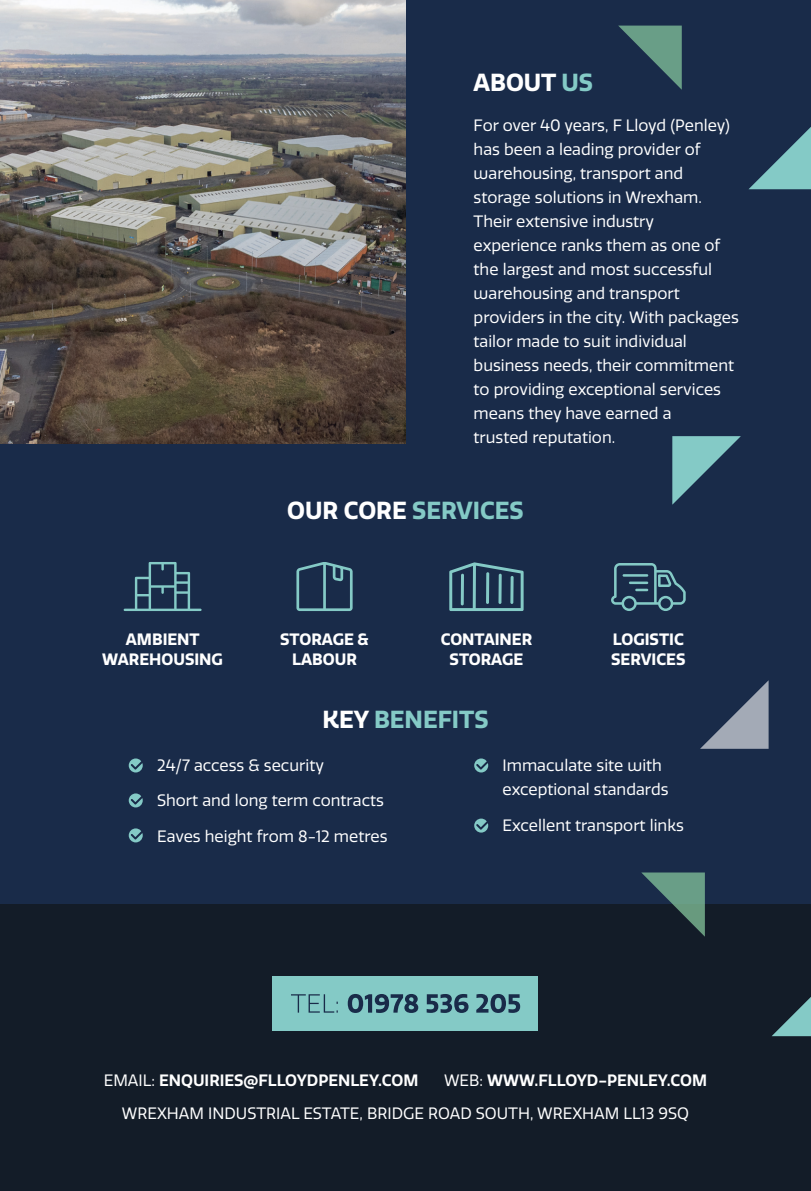
<style>
.page{position:relative;width:811px;height:1191px;background:#192b49}
.page>*{position:absolute;margin:0;border:0;box-sizing:border-box;transform-origin:0 0}
.t1{font:700 24px "Quatro";color:#84cac6}
.t2{font:700 24px "Quatro";color:#fff}
.t3{font:16px/24px "Quatro";color:#fff}
.t4{font:700 16px/20px "Quatro";color:#fff;text-align:center}
.t5{font:600 16px "Quatro";color:#fff}
.s1{color:#84cac6}
.s2{color:#fff}
.s3{font-weight:400}
</style>
<div class="page">
<div style="left:0;top:904px;width:811px;height:287px;background:#131c28"></div>
<img style="left:0;top:0;width:405px;height:443px">
<svg style="left:124px;top:562px;width:78px;height:49px"></svg>
<svg style="left:296px;top:562px;width:57px;height:49px"></svg>
<svg style="left:449px;top:562px;width:74px;height:49px"></svg>
<hr style="left:461px;top:574px;width:3px;height:31px;background:#84cac6">
<hr style="left:486px;top:572px;width:3px;height:32px;background:#84cac6">
<svg style="left:498px;top:574px;width:4px;height:30px"></svg>
<hr style="left:510px;top:576px;width:3px;height:28px;background:#84cac6">
<svg style="left:611px;top:563px;width:74px;height:48px"></svg>
<div style="left:129px;top:758px;width:14px;height:14px;background:#84cac6;border-radius:50%"></div>
<svg style="left:131px;top:758px;width:12px;height:11px"></svg>
<div style="left:474px;top:758px;width:14px;height:14px;background:#84cac6;border-radius:50%"></div>
<svg style="left:476px;top:758px;width:13px;height:11px"></svg>
<div style="left:474px;top:818px;width:14px;height:14px;background:#84cac6;border-radius:50%"></div>
<svg style="left:476px;top:818px;width:13px;height:11px"></svg>
<div style="left:129px;top:793px;width:14px;height:14px;background:#84cac6;border-radius:50%"></div>
<svg style="left:131px;top:793px;width:12px;height:11px"></svg>
<div style="left:129px;top:828px;width:14px;height:14px;background:#84cac6;border-radius:50%"></div>
<svg style="left:131px;top:828px;width:12px;height:11px"></svg>
<div style="left:273px;top:976px;width:265px;height:54px;background:#84cac6"></div>
<svg style="left:291px;top:994px;width:229px;height:19px"></svg>
<svg style="left:641px;top:872px;width:64px;height:64px"></svg>
<svg style="left:672px;top:436px;width:69px;height:69px"></svg>
<svg style="left:772px;top:997px;width:39px;height:39px"></svg>
<svg style="left:700px;top:681px;width:68px;height:68px"></svg>
<svg style="left:619px;top:26px;width:63px;height:64px"></svg>
<svg style="left:749px;top:127px;width:62px;height:62px"></svg>
<p class="t2" style="left:473px;top:68px;width:121px">ABOUT <span class="s1">US</span></p>
<p class="t3" style="left:473px;top:114px;width:267px">For over 40 years, F Lloyd (Penley) has been a leading provider of warehousing, transport and storage solutions in Wrexham.<br>Their extensive industry experience ranks them as one of the largest and most successful warehousing and transport providers in the city. With packages tailor made to suit individual business needs, their commitment to providing exceptional services means they have earned a<br>trusted reputation.</p>
<p class="t1" style="left:287px;top:496px;width:238px"><span class="s2">OUR CORE</span> SERVICES</p>
<p class="t4" style="left:102px;top:629px;width:122px">AMBIENT<br>WAREHOUSING</p>
<p class="t4" style="left:280px;top:629px;width:90px">STORAGE &amp;<br>LABOUR</p>
<p class="t4" style="left:441px;top:629px;width:93px">CONTAINER<br>STORAGE</p>
<p class="t4" style="left:611px;top:629px;width:76px;text-align:left">LOGISTIC<br>SERVICES</p>
<p class="t1" style="left:322px;top:705px;width:167px"><span class="s2">KEY</span> BENEFITS</p>
<p class="t3" style="left:157px;top:753px;width:168px">24/7 access &amp; security</p>
<p class="t3" style="left:157px;top:789px;width:228px">Short and long term contracts</p>
<p class="t3" style="left:157px;top:824px;width:232px">Eaves height from 8-12 metres</p>
<p class="t3" style="left:502px;top:753px;width:167px">Immaculate site with exceptional standards</p>
<p class="t3" style="left:502px;top:813px;width:183px">Excellent transport links</p>
<p class="t5" style="left:104px;top:1071px;width:316px"><span class="s3">EMAIL:</span> ENQUIRIES@FLLOYDPENLEY.COM</p>
<p class="t5" style="left:444px;top:1071px;width:265px"><span class="s3">WEB:</span> WWW.FLLOYD-PENLEY.COM</p>
<p class="t3" style="left:122px;top:1101px;width:568px">WREXHAM INDUSTRIAL ESTATE, BRIDGE ROAD SOUTH, WREXHAM LL13 9SQ</p>
</div>
